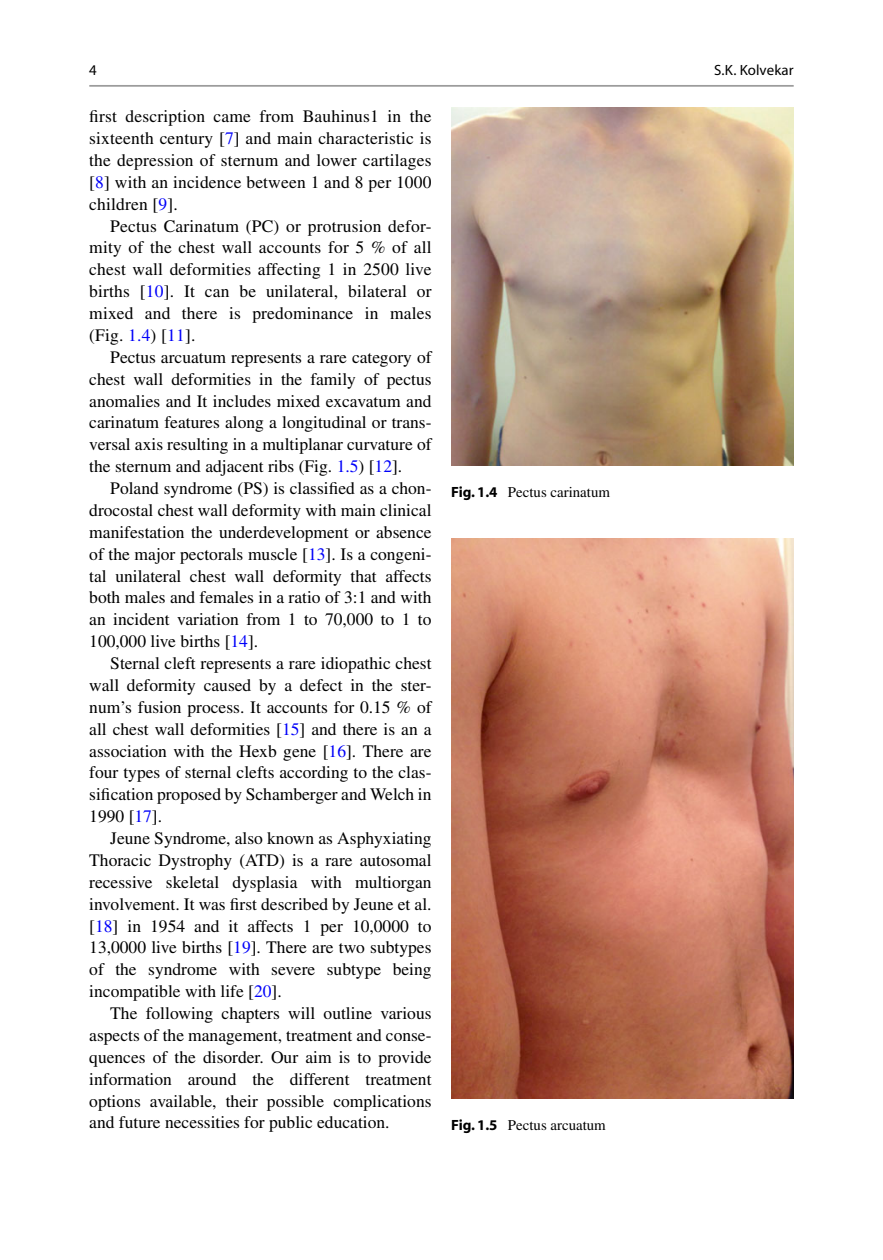
<style>
.page{position:relative;width:883px;height:1260px;background:#fff}
.page>*{position:absolute;margin:0;border:0;box-sizing:border-box;transform-origin:0 0}
.t1{font:17.5px/21.9px "Ktgllg Times";color:#000;text-align:justify}
.t2{font:14.88px "Ktgllg Times";color:#000}
.t3{font:14.88px "Hygsfn Myriad";letter-spacing:.01em;color:#000}
.s1{color:#0000fa}
.s2{font-family:"Jywrlp Myriad";font-weight:700}
</style>
<div class="page">
<img style="left:451px;top:107px;width:343px;height:358px">
<img style="left:451px;top:539px;width:343px;height:559px">
<hr style="left:89px;top:85px;width:705px;height:2px;background:#9c9c9c">
<p class="t3" style="left:89px;top:64px;width:9px">4</p>
<p class="t1" style="left:89px;top:107px;width:344px">first description came from Bauhinus1 in the sixteenth century [ <span class="s1">7</span> ] and main characteristic is the depression of sternum and lower cartilages [ <span class="s1">8</span> ] with an incidence between 1 and 8 per 1000 children [ <span class="s1">9</span> ].</p>
<p class="t1" style="left:89px;top:216px;width:344px;text-indent:21px">Pectus Carinatum (PC) or protrusion defor&shy;mity of the chest wall accounts for 5 % of all chest wall deformities affecting 1 in 2500 live births [ <span class="s1">10</span> ]. It can be unilateral, bilateral or mixed and there is predominance in males (Fig. <span class="s1">1.4</span> ) [ <span class="s1">11</span> ].</p>
<p class="t1" style="left:89px;top:348px;width:344px;text-indent:21px">Pectus arcuatum represents a rare category of chest wall deformities in the family of pectus anomalies and It includes mixed excavatum and carinatum features along a longitudinal or trans&shy;versal axis resulting in a multiplanar curvature of the sternum and adjacent ribs (Fig. <span class="s1">1.5</span> ) [ <span class="s1">12</span> ].</p>
<p class="t1" style="left:89px;top:479px;width:344px;text-indent:21px">Poland syndrome (PS) is classified as a chon&shy;drocostal chest wall deformity with main clinical manifestation the underdevelopment or absence of the major pectorals muscle [ <span class="s1">13</span> ]. Is a congeni&shy;tal unilateral chest wall deformity that affects both males and females in a ratio of 3:1 and with an incident variation from 1 to 70,000 to 1 to 100,000 live births [ <span class="s1">14</span> ].</p>
<p class="t1" style="left:89px;top:654px;width:344px;text-indent:21px">Sternal cleft represents a rare idiopathic chest wall deformity caused by a defect in the ster&shy;num’s fusion process. It accounts for 0.15 % of all chest wall deformities [ <span class="s1">15</span> ] and there is an a association with the Hexb gene [ <span class="s1">16</span> ]. There are four types of sternal clefts according to the clas&shy;sification proposed by Schamberger and Welch in 1990 [ <span class="s1">17</span> ].</p>
<p class="t1" style="left:89px;top:829px;width:344px;text-indent:21px">Jeune Syndrome, also known as Asphyxiating Thoracic Dystrophy (ATD) is a rare autosomal recessive skeletal dysplasia with multiorgan involvement. It was first described by Jeune et al. [ <span class="s1">18</span> ] in 1954 and it affects 1 per 10,0000 to 13,0000 live births [ <span class="s1">19</span> ]. There are two subtypes of the syndrome with severe subtype being incompatible with life [ <span class="s1">20</span> ].</p>
<p class="t1" style="left:89px;top:1004px;width:344px;text-indent:21px">The following chapters will outline various aspects of the management, treatment and conse&shy;quences of the disorder. Our aim is to provide information around the different treatment options available, their possible complications and future necessities for public education.</p>
<p class="t2" style="left:451px;top:486px;width:160px"><span class="s2">Fig. 1.4</span> Pectus carinatum</p>
<p class="t2" style="left:451px;top:1119px;width:156px"><span class="s2">Fig. 1.5</span> Pectus arcuatum</p>
<p class="t3" style="left:714px;top:64px;width:81px">S.K. Kolvekar</p>
</div>
